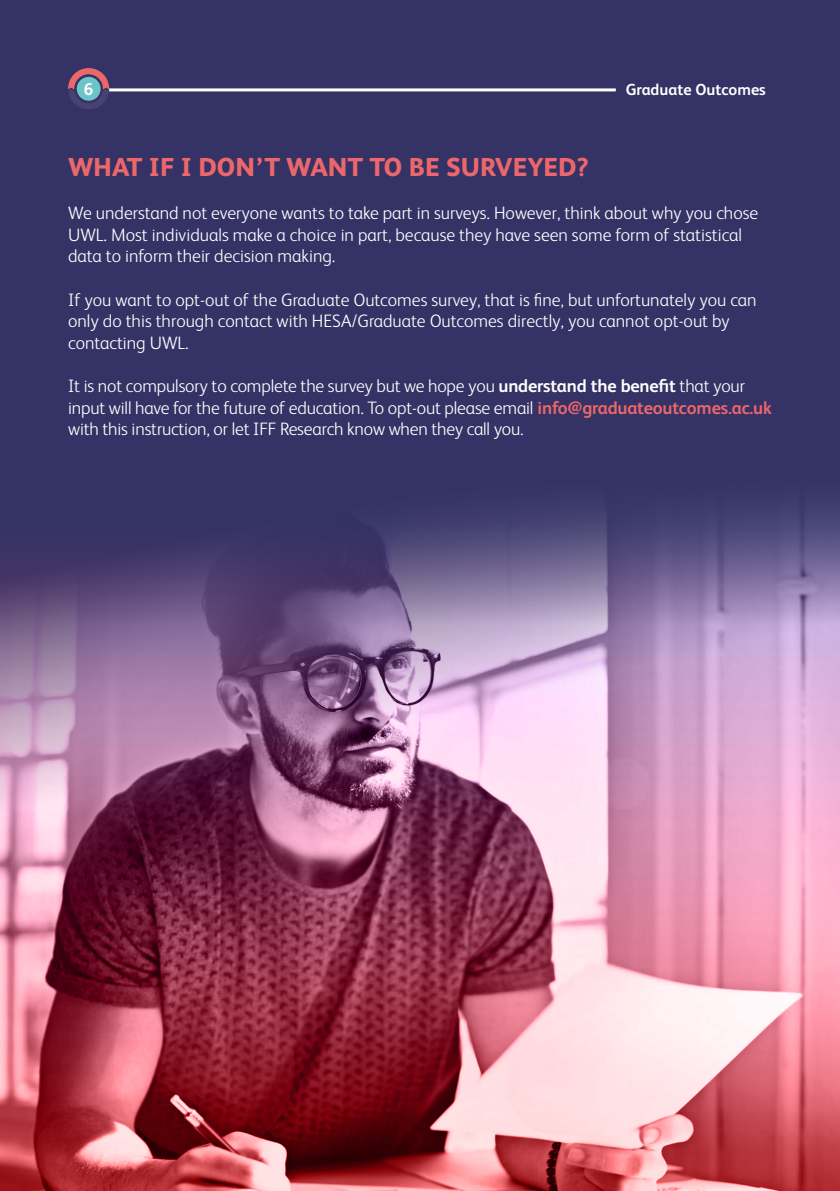
<style>
.page{position:relative;width:840px;height:1191px;background:#fff}
.page>*{position:absolute;margin:0;border:0;box-sizing:border-box;transform-origin:0 0}
.t1{font:800 26px "FS Albert";color:#ec676b}
.t2{font:300 18px/21.6px "FS Albert";color:#fff}
.t3{font:700 17px "FS Albert";color:#fff}
.t4{font:700 16px "FS Albert";color:#fff}
.s1{font-weight:700}
.s2{font-weight:700;color:#ec676b}
</style>
<div class="page">
<div style="left:0;top:0;width:839px;height:1191px;background:#353265"></div>
<img style="left:0;top:504px;width:839px;height:687px">
<hr style="left:109px;top:88px;width:506px;height:3px;background:#fff">
<svg style="left:68px;top:68px;width:41px;height:41px"></svg>
<p class="t3" style="left:84px;top:78px;width:11px">6</p>
<p class="t4" style="left:625px;top:78px;width:142px">Graduate Outcomes</p>
<h1 class="t1" style="left:68px;top:148px;width:521px">WHAT IF I DON’T WANT TO BE SURVEYED?</h1>
<p class="t2" style="left:68px;top:201px;width:691px">We understand not everyone wants to take part in surveys. However, think about why you chose<br>UWL. Most individuals make a choice in part, because they have seen some form of statistical data to inform their decision making.</p>
<p class="t2" style="left:68px;top:288px;width:689px">If you want to opt-out of the Graduate Outcomes survey, that is fine, but unfortunately you can only do this through contact with HESA/Graduate Outcomes directly, you cannot opt-out by contacting UWL.</p>
<p class="t2" style="left:68px;top:374px;width:704px">It is not compulsory to complete the survey but we hope you <span class="s1">understand the benefit</span> that your input will have for the future of education. To opt-out please email <span class="s2">info@graduateoutcomes.ac.uk </span>with this instruction, or let IFF Research know when they call you.</p>
</div>
